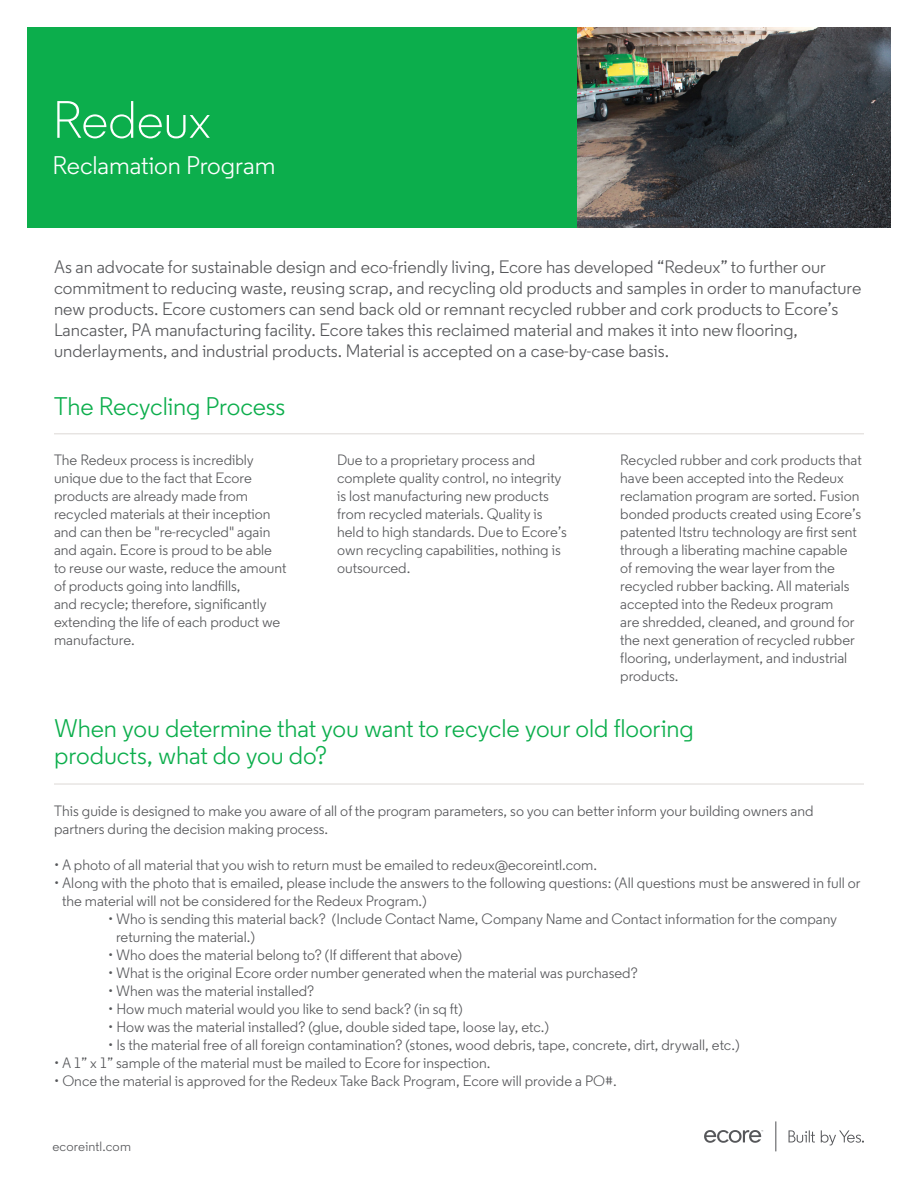
<style>
.page{position:relative;width:918px;height:1188px;background:#fff}
.page>*{position:absolute;margin:0;border:0;box-sizing:border-box;transform-origin:0 0}
.Title_Second_Line{font:300 52.5px "Regular";letter-spacing:-.01em;color:#fff}
.Title_First_Line{font:25.5px/27px "Regular";letter-spacing:-.005em;color:#0cae4c}
.Title_First_Line-2{font:25.5px "Regular";letter-spacing:-.005em;color:#fff}
.t1{font:18px/21px "Regular";color:#56575a}
.t2{font:15px/18px "Regular";color:#56575a}
.t3{font:13.5px "Regular";letter-spacing:.01em;color:#56575a}
</style>
<div class="page">
<div style="left:27px;top:27px;width:864px;height:200px;background:#0cae4c"></div>
<img style="left:577px;top:27px;width:314px;height:200px">
<hr style="left:54px;top:433px;width:810px;height:1px;background:#dcd8d5">
<hr style="left:54px;top:784px;width:810px;height:1px;background:#dcd8d5">
<svg style="left:789px;top:1130px;width:26px;height:13px"></svg>
<svg style="left:821px;top:1130px;width:43px;height:15px"></svg>
<svg style="left:704px;top:1130px;width:59px;height:13px"></svg>
<svg style="left:775px;top:1121px;width:1px;height:30px"></svg>
<p class="Title_Second_Line" style="left:52px;top:88px;width:160px">Redeux</p>
<p class="Title_First_Line-2" style="left:52px;top:149px;width:225px">Reclamation Program</p>
<p class="t1" style="left:54px;top:256px;width:809px">As an advocate for sustainable design and eco-friendly living, Ecore has developed “Redeux” to further our commitment to reducing waste, reusing scrap, and recycling old products and samples in order to manufacture new products. Ecore customers can send back old or remnant recycled rubber and cork products to Ecore’s Lancaster, PA manufacturing facility. Ecore takes this reclaimed material and makes it into new flooring, underlayments, and industrial products. Material is accepted on a case-by-case basis.</p>
<p class="Title_First_Line" style="left:54px;top:392px;width:233px">The Recycling Process</p>
<p class="t2" style="left:54px;top:450px;width:234px">The Redeux process is incredibly unique due to the fact that Ecore products are already made from recycled materials at their inception and can then be "re-recycled" again and again. Ecore is proud to be able to reuse our waste, reduce the amount of products going into landfills,<br>and recycle; therefore, significantly extending the life of each product we manufacture.</p>
<p class="t2" style="left:337px;top:450px;width:231px">Due to a proprietary process and complete quality control, no integrity is lost manufacturing new products from recycled materials. Quality is held to high standards. Due to Ecore’s own recycling capabilities, nothing is outsourced.</p>
<p class="t2" style="left:620px;top:450px;width:243px">Recycled rubber and cork products that have been accepted into the Redeux reclamation program are sorted. Fusion bonded products created using Ecore’s patented Itstru technology are first sent through a liberating machine capable of removing the wear layer from the recycled rubber backing. All materials accepted into the Redeux program<br>are shredded, cleaned, and ground for the next generation of recycled rubber flooring, underlayment, and industrial products.</p>
<p class="Title_First_Line" style="left:54px;top:715px;width:641px">When you determine that you want to recycle your old flooring products, what do you do?</p>
<p class="t2" style="left:54px;top:801px;width:761px">This guide is designed to make you aware of all of the program parameters, so you can better inform your building owners and partners during the decision making process.</p>
<p class="t2" style="left:54px;top:855px;width:544px">• A photo of all material that you wish to return must be emailed to redeux@ecoreintl.com.</p>
<p class="t2" style="left:62px;top:873px;width:800px;text-indent:-8px">• Along with the photo that is emailed, please include the answers to the following questions: (All questions must be answered in full or the material will not be considered for the Redeux Program.)</p>
<p class="t2" style="left:116px;top:909px;width:723px;text-indent:-8px">• Who is sending this material back? (Include Contact Name, Company Name and Contact information for the company returning the material.)</p>
<p class="t2" style="left:108px;top:945px;width:356px">• Who does the material belong to? (If different that above)</p>
<p class="t2" style="left:108px;top:963px;width:531px">• What is the original Ecore order number generated when the material was purchased?</p>
<p class="t2" style="left:108px;top:981px;width:207px">• When was the material installed?</p>
<p class="t2" style="left:108px;top:999px;width:356px">• How much material would you like to send back? (in sq ft)</p>
<p class="t2" style="left:108px;top:1017px;width:443px">• How was the material installed? (glue, double sided tape, loose lay, etc.)</p>
<p class="t2" style="left:108px;top:1035px;width:633px">• Is the material free of all foreign contamination? (stones, wood debris, tape, concrete, dirt, drywall, etc.)</p>
<p class="t2" style="left:54px;top:1053px;width:438px">• A 1” x 1” sample of the material must be mailed to Ecore for inspection.</p>
<p class="t2" style="left:54px;top:1071px;width:564px">• Once the material is approved for the Redeux Take Back Program, Ecore will provide a PO#.</p>
<p class="t3" style="left:52px;top:1138px;width:80px">ecoreintl.com</p>
</div>
